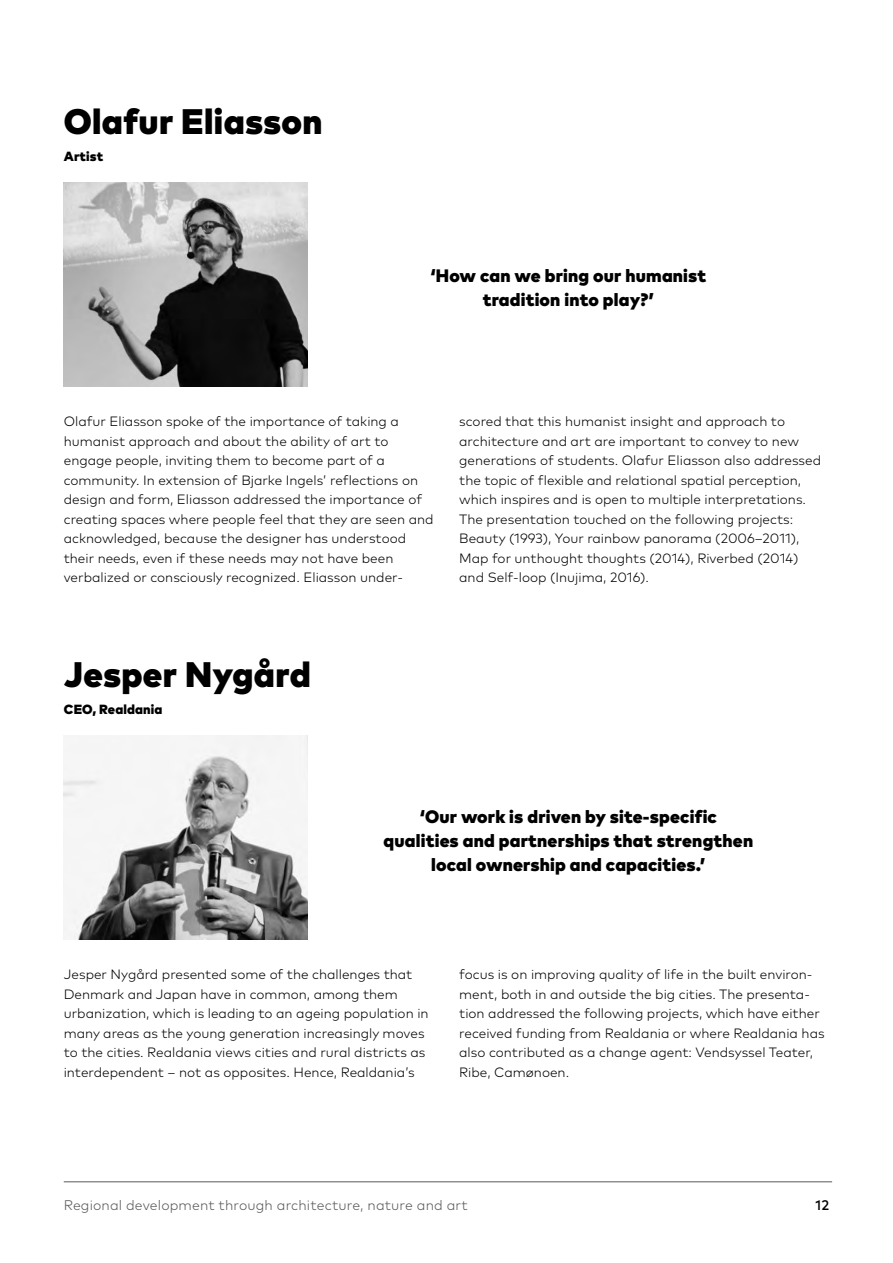
<style>
.page{position:relative;width:893px;height:1263px;background:#fff}
.page>*{position:absolute;margin:0;border:0;box-sizing:border-box;transform-origin:0 0}
.t1{font:900 35.4px "Mark Pro";letter-spacing:.01em;color:#000}
.t2{font:900 18px/24px "Mark Pro";letter-spacing:.01em;color:#000;text-align:center}
.t3{font:300 13.95px "Mark Pro";letter-spacing:.01em;color:#58595b}
.t4{font:500 13.95px "Mark Pro";color:#000}
.t5{font:300 13.5px/19.5px "Mark Pro";color:#000}
.t6{font:900 13.35px "Mark Pro";letter-spacing:.01em;color:#000}
</style>
<div class="page">
<hr style="left:64px;top:1181px;width:768px;height:1px;background:#58595b">
<img style="left:64px;top:183px;width:244px;height:204px">
<img style="left:64px;top:736px;width:244px;height:204px">
<h1 class="t1" style="left:64px;top:94px;width:260px">Olafur Eliasson</h1>
<p class="t6" style="left:64px;top:146px;width:41px">Artist</p>
<h2 class="t2" style="left:430px;top:262px;width:277px">‘How can we bring our humanist tradition into play?’</h2>
<p class="t5" style="left:64px;top:411px;width:371px">Olafur Eliasson spoke of the importance of taking a humanist approach and about the ability of art to engage people, inviting them to become part of a community. In extension of Bjarke Ingels’ reflections on design and form, Eliasson addressed the importance of creating spaces where people feel that they are seen and acknowledged, because the designer has understood their needs, even if these needs may not have been verbalized or consciously recognized. Eliasson under-</p>
<p class="t5" style="left:459px;top:411px;width:363px">scored that this humanist insight and approach to architecture and art are important to convey to new generations of students. Olafur Eliasson also addressed the topic of flexible and relational spatial perception, which inspires and is open to multiple interpretations.<br>The presentation touched on the following projects:<br>Beauty (1993), Your rainbow panorama (2006–2011), Map for unthought thoughts (2014), Riverbed (2014) and Self-loop (Inujima, 2016).</p>
<h1 class="t1" style="left:64px;top:647px;width:248px">Jesper Nygård</h1>
<p class="t6" style="left:64px;top:699px;width:100px">CEO, Realdania</p>
<h2 class="t2" style="left:384px;top:803px;width:371px">‘Our work is driven by site-specific qualities and partnerships that strengthen local ownership and capacities.’</h2>
<p class="t5" style="left:64px;top:963px;width:366px">Jesper Nygård presented some of the challenges that Denmark and Japan have in common, among them urbanization, which is leading to an ageing population in many areas as the young generation increasingly moves to the cities. Realdania views cities and rural districts as interdependent – not as opposites. Hence, Realdania’s</p>
<p class="t5" style="left:459px;top:963px;width:367px">focus is on improving quality of life in the built environ&shy;ment, both in and outside the big cities. The presenta&shy;tion addressed the following projects, which have either received funding from Realdania or where Realdania has also contributed as a change agent: Vendsyssel Teater, Ribe, Camønoen.</p>
<p class="t3" style="left:64px;top:1195px;width:406px">Regional development through architecture, nature and art</p>
<p class="t4" style="left:815px;top:1195px;width:15px">12</p>
</div>
